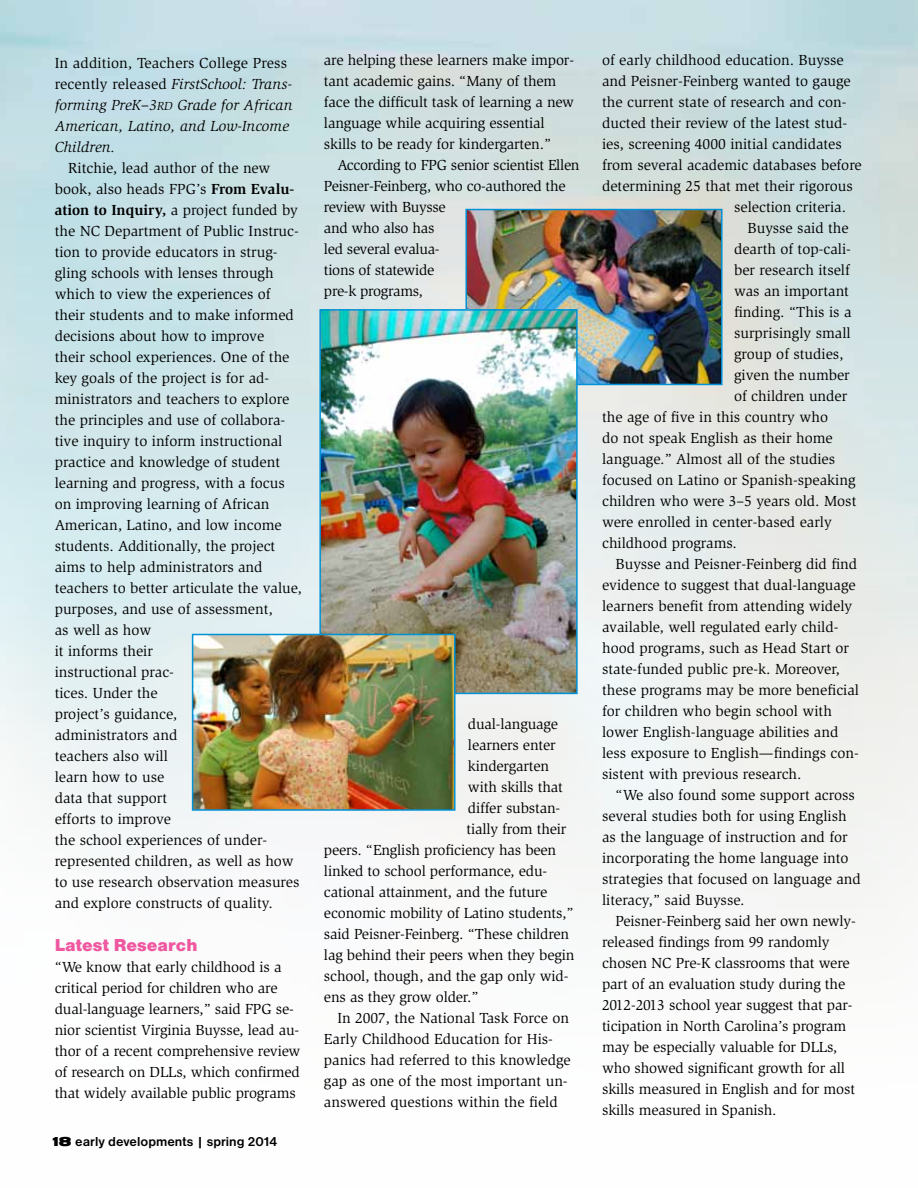
<style>
.page{position:relative;width:918px;height:1188px;background:#fff}
.page>*{position:absolute;margin:0;border:0;box-sizing:border-box;transform-origin:0 0}
.t1{font:18px "Nimbus San D Blac";color:#ef58a0}
.t2{font:15px/21px "Slimbach";color:#000}
.t3{font:15px/21px "Slimbach";letter-spacing:-.02em;color:#000}
.t4{font:italic 15px/21px "Slimbach";letter-spacing:.01em;color:#000}
.t5{font:700 13.5px "Nimbus San D";color:#000}
.s1{font-style:normal}
.s2{font-family:"Slimbach Book Italic SC800";font-style:normal;font-size:12px}
.s3{font-weight:700}
.s4{font-family:"Nimbus San D Blac Exte";font-weight:400}
</style>
<div class="page">
<img style="left:468px;top:212px;width:252px;height:170px">
<div style="left:465px;top:209px;width:258px;height:176px;border:2px solid #0092d7"></div>
<img style="left:322px;top:312px;width:253px;height:379px">
<div style="left:319px;top:309px;width:259px;height:385px;border:2px solid #0092d7"></div>
<img style="left:195px;top:637px;width:258px;height:171px">
<div style="left:192px;top:634px;width:264px;height:177px;border:2px solid #0092d7"></div>
<p class="t4" style="left:55px;top:53px;width:239px"><span class="s1">In addition, Teachers College Press recently released</span> FirstSchool: Trans&shy;forming PreK–3<span class="s2">rd</span> Grade for African<br>American, Latino, and Low-Income<br>Children.</p>
<p class="t2" style="left:55px;top:158px;width:249px;text-indent:14px">Ritchie, lead author of the new book, also heads FPG’s <span class="s3">From Evalu&shy;ation to Inquiry,</span> a project funded by the NC Department of Public Instruc&shy;tion to provide educators in strug&shy;gling schools with lenses through which to view the experiences of their students and to make informed decisions about how to improve<br>their school experiences. One of the key goals of the project is for ad&shy;ministrators and teachers to explore the principles and use of collabora&shy;tive inquiry to inform instructional practice and knowledge of student learning and progress, with a focus on improving learning of African<br>American, Latino, and low income students. Additionally, the project aims to help administrators and teachers to better articulate the value, purposes, and use of assessment,<br>as well as how<br>it informs their<br>instructional prac-<br>tices. Under the<br>project’s guidance,<br>administrators and<br>teachers also will<br>learn how to use<br>data that support<br>efforts to improve<br>the school experiences of under&shy;represented children, as well as how to use research observation measures and explore constructs of quality.</p>
<p class="t1" style="left:55px;top:934px;width:144px">Latest Research</p>
<p class="t2" style="left:55px;top:956px;width:247px">“We know that early childhood is a critical period for children who are dual-language learners,” said FPG se&shy;nior scientist Virginia Buysse, lead au&shy;thor of a recent comprehensive review of research on DLLs, which confirmed that widely available public programs</p>
<p class="t5" style="left:52px;top:1134px;width:227px"><span class="s4">18</span> early developments | spring 2014</p>
<p class="t2" style="left:324px;top:50px;width:252px">are helping these learners make impor&shy;tant academic gains. “Many of them face the difficult task of learning a new language while acquiring essential skills to be ready for kindergarten.”</p>
<p class="t3" style="left:324px;top:155px;width:257px;text-indent:13px">According to FPG senior scientist Ellen<br>Peisner-Feinberg, who co-authored the review with Buysse<br>and who also has<br>led several evalua-<br>tions of statewide<br>pre-k programs,</p>
<p class="t2" style="left:468px;top:714px;width:92px">dual-language</p>
<p class="t2" style="left:468px;top:735px;width:89px">learners enter</p>
<p class="t2" style="left:468px;top:756px;width:83px">kindergarten</p>
<p class="t2" style="left:468px;top:777px;width:96px">with skills that</p>
<p class="t2" style="left:468px;top:798px;width:94px">differ substan-</p>
<p class="t2" style="left:466px;top:819px;width:101px">tially from their</p>
<p class="t2" style="left:324px;top:840px;width:234px">peers. “English proficiency has been</p>
<p class="t2" style="left:324px;top:861px;width:225px">linked to school performance, edu-</p>
<p class="t2" style="left:324px;top:882px;width:225px">cational attainment, and the future</p>
<p class="t2" style="left:324px;top:903px;width:251px">economic mobility of Latino students,”</p>
<p class="t2" style="left:324px;top:924px;width:247px">said Peisner-Feinberg. “These children</p>
<p class="t2" style="left:324px;top:945px;width:252px">lag behind their peers when they begin</p>
<p class="t2" style="left:324px;top:966px;width:246px">school, though, and the gap only wid-</p>
<p class="t2" style="left:324px;top:987px;width:156px">ens as they grow older.”</p>
<p class="t2" style="left:337px;top:1008px;width:233px">In 2007, the National Task Force on</p>
<p class="t2" style="left:324px;top:1029px;width:230px">Early Childhood Education for His-</p>
<p class="t2" style="left:324px;top:1050px;width:248px">panics had referred to this knowledge</p>
<p class="t2" style="left:324px;top:1071px;width:245px">gap as one of the most important un-</p>
<p class="t2" style="left:324px;top:1092px;width:235px">answered questions within the field</p>
<p class="t2" style="left:602px;top:50px;width:243px">of early childhood education. Buysse</p>
<p class="t2" style="left:602px;top:71px;width:250px">and Peisner-Feinberg wanted to gauge</p>
<p class="t2" style="left:602px;top:92px;width:246px">the current state of research and con-</p>
<p class="t2" style="left:602px;top:113px;width:247px">ducted their review of the latest stud-</p>
<p class="t2" style="left:602px;top:134px;width:241px">ies, screening 4000 initial candidates</p>
<p class="t2" style="left:602px;top:155px;width:261px">from several academic databases before</p>
<p class="t2" style="left:602px;top:176px;width:252px">determining 25 that met their rigorous</p>
<p class="t2" style="left:734px;top:197px;width:114px">selection criteria.</p>
<p class="t2" style="left:748px;top:218px;width:103px">Buysse said the</p>
<p class="t2" style="left:734px;top:239px;width:118px">dearth of top-cali-</p>
<p class="t2" style="left:734px;top:260px;width:117px">ber research itself</p>
<p class="t2" style="left:734px;top:281px;width:116px">was an important</p>
<p class="t2" style="left:734px;top:302px;width:119px">finding. “This is a</p>
<p class="t2" style="left:734px;top:323px;width:118px">surprisingly small</p>
<p class="t2" style="left:734px;top:344px;width:111px">group of studies,</p>
<p class="t2" style="left:734px;top:365px;width:117px">given the number</p>
<p class="t2" style="left:734px;top:386px;width:115px">of children under</p>
<p class="t2" style="left:602px;top:407px;width:227px">the age of five in this country who</p>
<p class="t2" style="left:602px;top:428px;width:232px">do not speak English as their home</p>
<p class="t2" style="left:602px;top:449px;width:235px">language.” Almost all of the studies</p>
<p class="t2" style="left:602px;top:470px;width:255px">focused on Latino or Spanish-speaking</p>
<p class="t2" style="left:602px;top:491px;width:256px">children who were 3–5 years old. Most</p>
<p class="t2" style="left:602px;top:512px;width:231px">were enrolled in center-based early</p>
<p class="t2" style="left:602px;top:533px;width:136px">childhood programs.</p>
<p class="t2" style="left:616px;top:554px;width:243px">Buysse and Peisner-Feinberg did find</p>
<p class="t2" style="left:602px;top:575px;width:255px">evidence to suggest that dual-language</p>
<p class="t2" style="left:602px;top:596px;width:252px">learners benefit from attending widely</p>
<p class="t2" style="left:602px;top:617px;width:238px">available, well regulated early child-</p>
<p class="t2" style="left:602px;top:638px;width:249px">hood programs, such as Head Start or</p>
<p class="t2" style="left:602px;top:659px;width:239px">state-funded public pre-k. Moreover,</p>
<p class="t2" style="left:602px;top:680px;width:259px">these programs may be more beneficial</p>
<p class="t2" style="left:602px;top:701px;width:231px">for children who begin school with</p>
<p class="t2" style="left:602px;top:722px;width:238px">lower English-language abilities and</p>
<p class="t2" style="left:602px;top:743px;width:258px">less exposure to English—findings con-</p>
<p class="t2" style="left:602px;top:764px;width:201px">sistent with previous research.</p>
<p class="t2" style="left:616px;top:785px;width:241px">“We also found some support across</p>
<p class="t2" style="left:602px;top:806px;width:246px">several studies both for using English</p>
<p class="t2" style="left:602px;top:827px;width:247px">as the language of instruction and for</p>
<p class="t2" style="left:602px;top:848px;width:248px">incorporating the home language into</p>
<p class="t2" style="left:602px;top:869px;width:260px">strategies that focused on language and</p>
<p class="t2" style="left:602px;top:890px;width:144px">literacy,” said Buysse.</p>
<p class="t2" style="left:616px;top:911px;width:242px">Peisner-Feinberg said her own newly-</p>
<p class="t2" style="left:602px;top:932px;width:229px">released findings from 99 randomly</p>
<p class="t2" style="left:602px;top:953px;width:249px">chosen NC Pre-K classrooms that were</p>
<p class="t2" style="left:602px;top:974px;width:245px">part of an evaluation study during the</p>
<p class="t2" style="left:602px;top:995px;width:252px">2012-2013 school year suggest that par-</p>
<p class="t2" style="left:602px;top:1016px;width:246px">ticipation in North Carolina’s program</p>
<p class="t2" style="left:602px;top:1037px;width:237px">may be especially valuable for DLLs,</p>
<p class="t2" style="left:602px;top:1058px;width:244px">who showed significant growth for all</p>
<p class="t2" style="left:602px;top:1079px;width:255px">skills measured in English and for most</p>
<p class="t2" style="left:602px;top:1100px;width:176px">skills measured in Spanish.</p>
</div>
